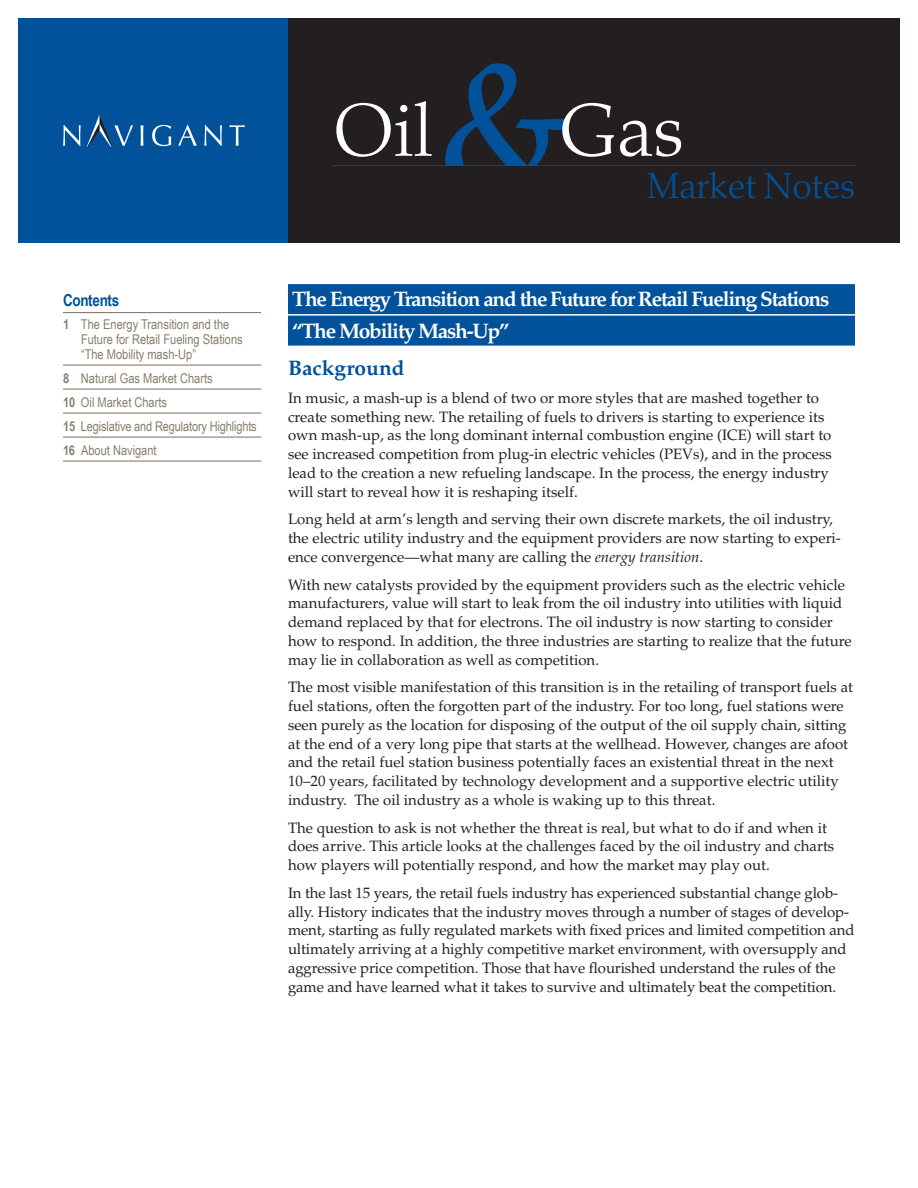
<style>
.page{position:relative;width:918px;height:1188px;background:#fff}
.page>*{position:absolute;margin:0;border:0;box-sizing:border-box;transform-origin:0 0}
.Body{font:300 75px "Palatino LT Std";color:#fff}
.Body-2{font:300 36px "Palatino LT Std";color:#01529a}
.Headline_Bar{font:700 21px "Palatino LT Std";letter-spacing:-.06em;color:#fff}
.Body_Headline{font:700 21px "Palatino LT Std";color:#01529a}
.t1{font:700 16.5px "Arial Narrow";letter-spacing:-.02em;color:#01529a}
.Body-3{font:15px/18.8px "Palatino LT Std";color:#231f20}
.t2{font:13.5px/15px "Arial Narrow";color:#887d6d}
.s1{font-weight:700}
.s2{font-style:italic}
</style>
<div class="page">
<div style="left:18px;top:18px;width:270px;height:225px;background:#01529a"></div>
<div style="left:288px;top:18px;width:612px;height:225px;background:#231f20"></div>
<svg style="left:141px;top:125px;width:2px;height:21px"></svg>
<svg style="left:152px;top:125px;width:19px;height:21px"></svg>
<svg style="left:178px;top:125px;width:19px;height:21px"></svg>
<svg style="left:204px;top:125px;width:18px;height:21px"></svg>
<svg style="left:229px;top:125px;width:16px;height:21px"></svg>
<svg style="left:63px;top:125px;width:18px;height:21px"></svg>
<svg style="left:87px;top:115px;width:46px;height:32px"></svg>
<svg style="left:445px;top:63px;width:121px;height:102px"></svg>
<hr style="left:333px;top:165px;width:522px;height:1px;background:#01529a">
<hr style="left:63px;top:312px;width:198px;height:1px;background:#887d6d">
<hr style="left:63px;top:365px;width:198px;height:1px;background:#887d6d">
<hr style="left:63px;top:389px;width:198px;height:1px;background:#887d6d">
<hr style="left:63px;top:413px;width:198px;height:1px;background:#887d6d">
<hr style="left:63px;top:437px;width:198px;height:1px;background:#887d6d">
<hr style="left:63px;top:461px;width:198px;height:1px;background:#887d6d">
<div style="left:288px;top:284px;width:567px;height:30px;background:#01529a"></div>
<div style="left:288px;top:316px;width:567px;height:30px;background:#01529a"></div>
<p class="Body" style="left:333px;top:87px;width:101px">Oil</p>
<p class="Body" style="left:559px;top:87px;width:126px">Gas</p>
<p class="Body-2" style="left:647px;top:165px;width:210px">Market Notes</p>
<p class="t1" style="left:63px;top:288px;width:58px">Contents</p>
<p class="t2" style="left:81px;top:316px;width:163px;text-indent:-18px"><span class="s1">1</span> The Energy Transition and the<br>Future for Retail Fueling Stations “The Mobility mash-Up”</p>
<p class="t2" style="left:63px;top:370px;width:151px"><span class="s1">8</span> Natural Gas Market Charts</p>
<p class="t2" style="left:63px;top:394px;width:106px"><span class="s1">10</span> Oil Market Charts</p>
<p class="t2" style="left:63px;top:418px;width:195px"><span class="s1">15</span> Legislative and Regulatory Highlights</p>
<p class="t2" style="left:63px;top:442px;width:95px"><span class="s1">16</span> About Navigant</p>
<p class="Headline_Bar" style="left:292px;top:287px;width:539px">The Energy Transition and the Future for Retail Fueling Stations</p>
<p class="Headline_Bar" style="left:292px;top:318px;width:219px">“The Mobility Mash-Up”</p>
<p class="Body_Headline" style="left:288px;top:356px;width:118px">Background</p>
<p class="Body-3" style="left:288px;top:389px;width:545px">In music, a mash-up is a blend of two or more styles that are mashed together to create something new. The retailing of fuels to drivers is starting to experience its own mash-up, as the long dominant internal combustion engine (ICE) will start to see increased competition from plug-in electric vehicles (PEVs), and in the process lead to the creation a new refueling landscape. In the process, the energy industry will start to reveal how it is reshaping itself.</p>
<p class="Body-3" style="left:288px;top:510px;width:554px">Long held at arm’s length and serving their own discrete markets, the oil industry, the electric utility industry and the equipment providers are now starting to experi&shy;ence convergence—what many are calling the <span class="s2">energy transition</span>.</p>
<p class="Body-3" style="left:288px;top:575px;width:565px">With new catalysts provided by the equipment providers such as the electric vehicle manufacturers, value will start to leak from the oil industry into utilities with liquid demand replaced by that for electrons. The oil industry is now starting to consider how to respond. In addition, the three industries are starting to realize that the future may lie in collaboration as well as competition.</p>
<p class="Body-3" style="left:288px;top:678px;width:567px">The most visible manifestation of this transition is in the retailing of transport fuels at fuel stations, often the forgotten part of the industry. For too long, fuel stations were seen purely as the location for disposing of the output of the oil supply chain, sitting at the end of a very long pipe that starts at the wellhead. However, changes are afoot and the retail fuel station business potentially faces an existential threat in the next 10–20 years, facilitated by technology development and a supportive electric utility industry. The oil industry as a whole is waking up to this threat.</p>
<p class="Body-3" style="left:288px;top:818px;width:548px">The question to ask is not whether the threat is real, but what to do if and when it does arrive. This article looks at the challenges faced by the oil industry and charts how players will potentially respond, and how the market may play out.</p>
<p class="Body-3" style="left:288px;top:884px;width:568px">In the last 15 years, the retail fuels industry has experienced substantial change glob&shy;ally. History indicates that the industry moves through a number of stages of develop&shy;ment, starting as fully regulated markets with fixed prices and limited competition and ultimately arriving at a highly competitive market environment, with oversupply and aggressive price competition. Those that have flourished understand the rules of the game and have learned what it takes to survive and ultimately beat the competition.</p>
</div>
